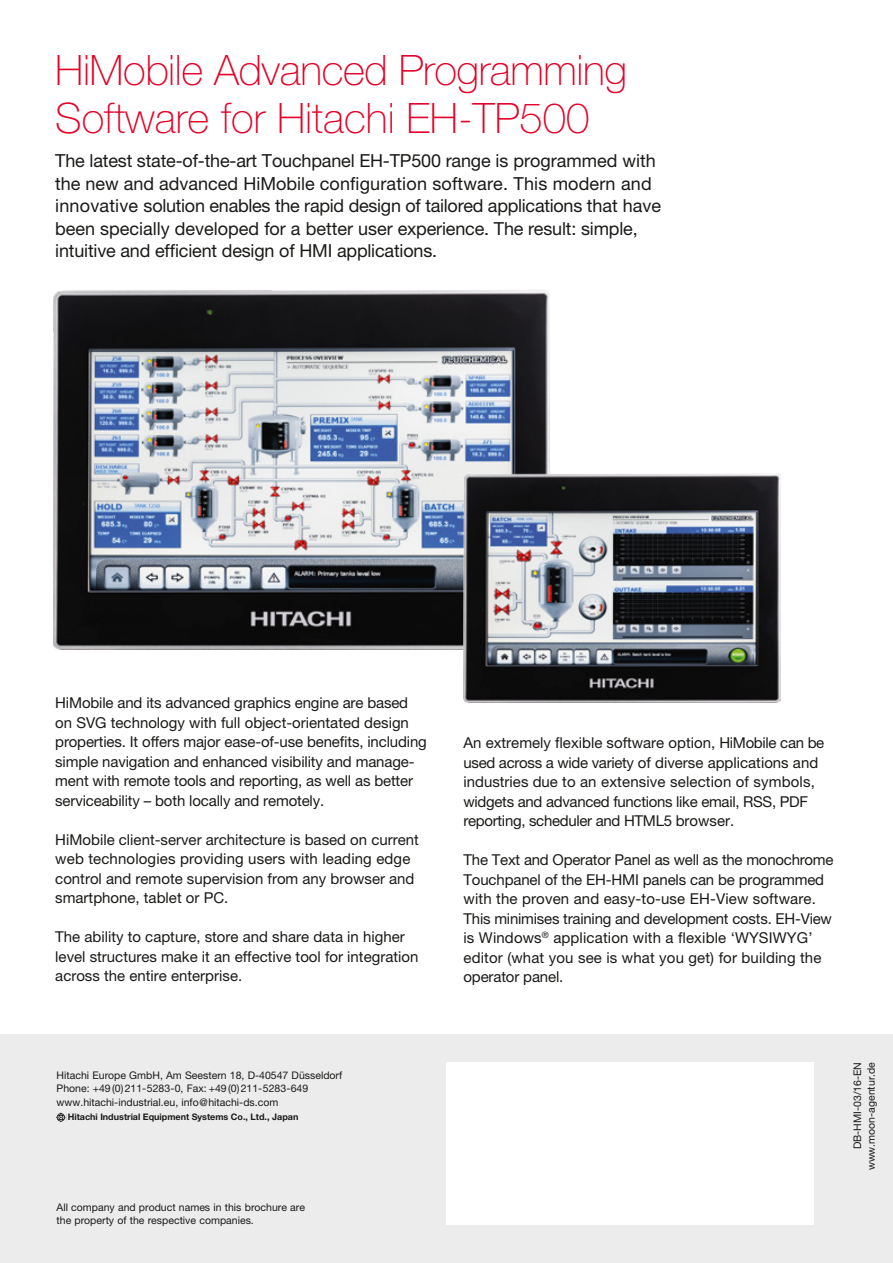
<style>
.page{position:relative;width:893px;height:1263px;background:#fff}
.page>*{position:absolute;margin:0;border:0;box-sizing:border-box;transform-origin:0 0}
.t1{font:100 42px/48px "Helvetica Neue LT Pro";letter-spacing:-.01em;color:#e40026}
.t2{font:18px/22.5px "Helvetica Neue LT Pro";letter-spacing:-.01em;color:#1a1a18}
.t3{font:15px/19.5px "Helvetica Neue LT Pro";color:#1a1a18}
.t4{font:10.5px/13.5px "Helvetica Neue LT Pro";color:#1a1a18}
.t5{font:700 9px "Helvetica Neue LT Pro";color:#1a1a18}
</style>
<div class="page">
<div style="left:0;top:1034px;width:893px;height:229px;background:#ececed"></div>
<div style="left:446px;top:1062px;width:368px;height:162px;background:#fff"></div>
<svg style="left:56px;top:1112px;width:10px;height:10px"></svg>
<img style="left:54px;top:290px;width:496px;height:360px">
<img style="left:463px;top:473px;width:317px;height:230px">
<h1 class="t1" style="left:55px;top:46px;width:573px">HiMobile Advanced Programming<br>Software for Hitachi EH-TP500</h1>
<p class="t2" style="left:55px;top:149px;width:607px">The latest state-of-the-art Touchpanel EH-TP500 range is programmed with the new and advanced HiMobile configuration software. This modern and innovative solution enables the rapid design of tailored applications that have been specially developed for a better user experience. The result: simple, intuitive and efficient design of HMI applications.</p>
<p class="t3" style="left:55px;top:693px;width:373px">HiMobile and its advanced graphics engine are based on SVG technology with full object-orientated design properties. It offers major ease-of-use benefits, including simple navigation and enhanced visibility and manage&shy;ment with remote tools and reporting, as well as better serviceability – both locally and remotely.</p>
<p class="t3" style="left:55px;top:829px;width:365px">HiMobile client-server architecture is based on current web technologies providing users with leading edge control and remote supervision from any browser and smartphone, tablet or PC.</p>
<p class="t3" style="left:55px;top:927px;width:365px">The ability to capture, store and share data in higher level structures make it an effective tool for integration across the entire enterprise.</p>
<p class="t3" style="left:463px;top:733px;width:362px">An extremely flexible software option, HiMobile can be used across a wide variety of diverse applications and industries due to an extensive selection of symbols, widgets and advanced functions like email, RSS, PDF reporting, scheduler and HTML5 browser.</p>
<p class="t3" style="left:463px;top:850px;width:372px">The Text and Operator Panel as well as the monochrome Touchpanel of the EH-HMI panels can be programmed with the proven and easy-to-use EH-View software.<br>This minimises training and development costs. EH-View is Windows<sup>®</sup> application with a flexible ‘WYSIWYG’ editor (what you see is what you get) for building the operator panel.</p>
<p class="t4" style="left:57px;top:1068px;width:287px">Hitachi Europe GmbH, Am Seestern 18, D-40547 Düsseldorf<br>Phone: +49(0)211-5283-0, Fax: +49(0)211-5283-649 www.hitachi-industrial.eu, info@hitachi-ds.com</p>
<p class="t4" style="left:850px;top:1170px;width:110px;text-align:right;rotate:-90deg">DB-HMI-03/16-EN www.moon-agentur.de</p>
<p class="t4" style="left:57px;top:1200px;width:250px">All company and product names in this brochure are the property of the respective companies.</p>
<p class="t5" style="left:68px;top:1111px;width:232px">Hitachi Industrial Equipment Systems Co., Ltd., Japan</p>
</div>
